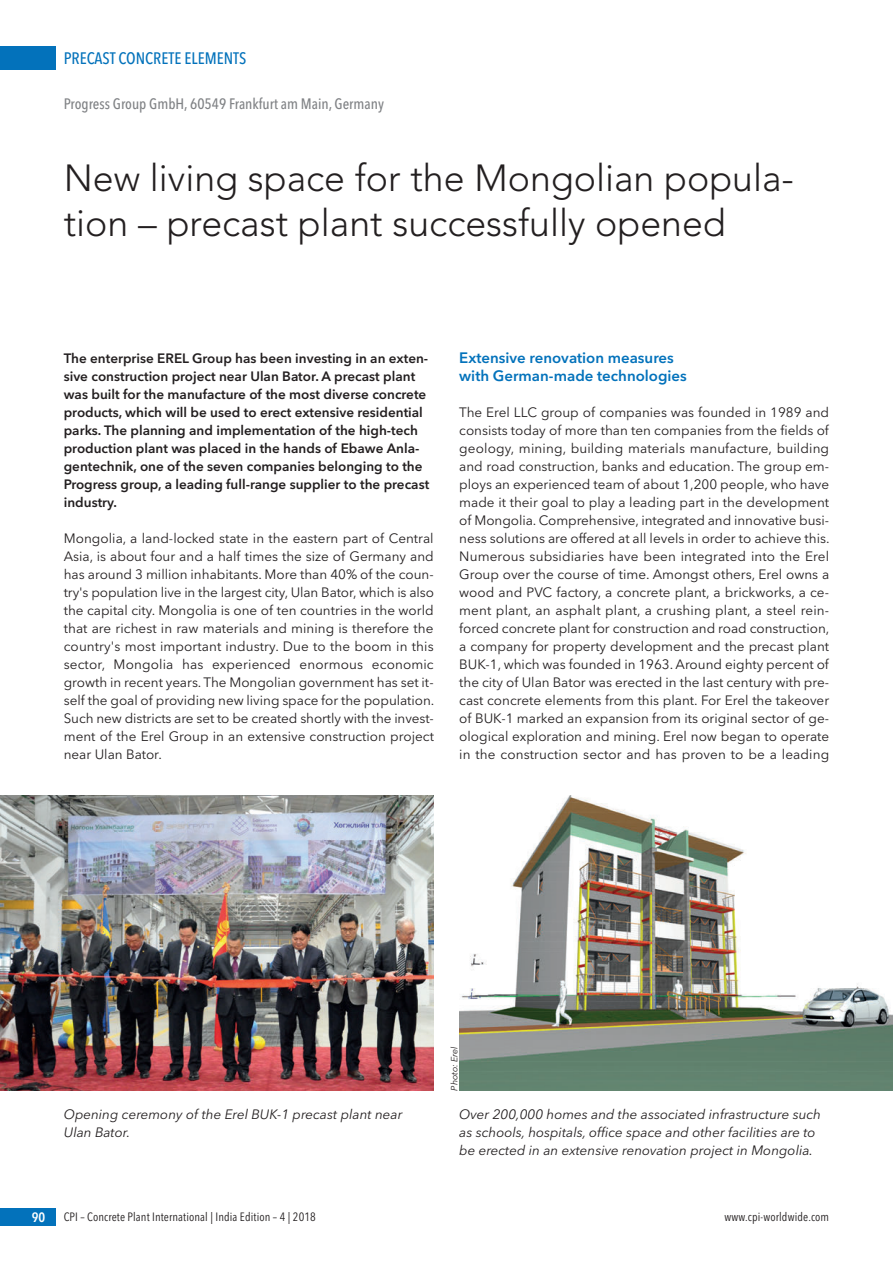
<style>
.page{position:relative;width:893px;height:1263px;background:#fff}
.page>*{position:absolute;margin:0;border:0;box-sizing:border-box;transform-origin:0 0}
.t1{font:300 37.5px/45px "Avenir";color:#231f20}
.t2{font:500 16.5px "Avenir Next Condensed";color:#0372bb}
.t3{font:600 15px/18px "Avenir Next";color:#0372bb}
.t4{font:500 15px "Avenir Next Condensed";color:#808285}
.t5{font:13.5px/18px "Avenir Next";color:#231f20;text-align:justify}
.t6{font:600 13.5px/18px "Avenir Next";color:#231f20}
.t7{font:italic 13.5px/18px "Avenir Next";color:#231f20}
.t8{font:600 13.5px "Avenir Next Condensed";color:#fff}
.t9{font:12px "Avenir Next Condensed";letter-spacing:.01em;color:#231f20}
.t10{font:italic 9px "Avenir Next";color:#231f20}
</style>
<div class="page">
<div style="left:0;top:47px;width:55px;height:23px;background:#0372bb"></div>
<div style="left:0;top:1208px;width:55px;height:18px;background:#0372bb"></div>
<img style="left:0;top:795px;width:434px;height:296px">
<img style="left:459px;top:795px;width:434px;height:296px">
<p class="t2" style="left:64px;top:51px;width:184px">PRECAST CONCRETE ELEMENTS</p>
<p class="t4" style="left:64px;top:97px;width:322px">Progress Group GmbH, 60549 Frankfurt am Main, Germany</p>
<h1 class="t1" style="left:64px;top:158px;width:732px">New living space for the Mongolian popula&shy;tion – precast plant successfully opened</h1>
<p class="t6" style="left:64px;top:350px;width:367px">The enterprise EREL Group has been investing in an exten&shy;sive construction project near Ulan Bator. A precast plant was built for the manufacture of the most diverse concrete products, which will be used to erect extensive residential parks. The planning and implementation of the high-tech production plant was placed in the hands of Ebawe Anla&shy;gentechnik, one of the seven companies belonging to the Progress group, a leading full-range supplier to the precast industry.</p>
<p class="t5" style="left:64px;top:530px;width:372px">Mongolia, a land-locked state in the eastern part of Central Asia, is about four and a half times the size of Germany and has around 3 million inhabitants. More than 40% of the coun&shy;try's population live in the largest city, Ulan Bator, which is also the capital city. Mongolia is one of ten countries in the world that are richest in raw materials and mining is therefore the country's most important industry. Due to the boom in this sector, Mongolia has experienced enormous economic growth in recent years. The Mongolian government has set it&shy;self the goal of providing new living space for the population.<br>Such new districts are set to be created shortly with the invest&shy;ment of the Erel Group in an extensive construction project near Ulan Bator.</p>
<p class="t3" style="left:459px;top:350px;width:229px">Extensive renovation measures with German-made technologies</p>
<p class="t5" style="left:459px;top:404px;width:372px">The Erel LLC group of companies was founded in 1989 and consists today of more than ten companies from the fields of geology, mining, building materials manufacture, building and road construction, banks and education. The group em&shy;ploys an experienced team of about 1,200 people, who have made it their goal to play a leading part in the development of Mongolia. Comprehensive, integrated and innovative busi&shy;ness solutions are offered at all levels in order to achieve this.<br>Numerous subsidiaries have been integrated into the Erel Group over the course of time. Amongst others, Erel owns a wood and PVC factory, a concrete plant, a brickworks, a ce&shy;ment plant, an asphalt plant, a crushing plant, a steel rein&shy;forced concrete plant for construction and road construction, a company for property development and the precast plant BUK-1, which was founded in 1963. Around eighty percent of the city of Ulan Bator was erected in the last century with pre&shy;cast concrete elements from this plant. For Erel the takeover of BUK-1 marked an expansion from its original sector of ge&shy;ological exploration and mining. Erel now began to operate in the construction sector and has proven to be a leading</p>
<p class="t10" style="left:451px;top:1091px;width:46px;rotate:-90deg">Photo: Erel</p>
<p class="t7" style="left:64px;top:1106px;width:340px">Opening ceremony of the Erel BUK-1 precast plant near<br>Ulan Bator.</p>
<p class="t7" style="left:459px;top:1106px;width:363px">Over 200,000 homes and the associated infrastructure such as schools, hospitals, office space and other facilities are to be erected in an extensive renovation project in Mongolia.</p>
<p class="t8" style="left:32px;top:1209px;width:15px">90</p>
<p class="t9" style="left:64px;top:1209px;width:254px">CPI – Concrete Plant International | India Edition – 4 | 2018</p>
<p class="t9" style="left:725px;top:1209px;width:106px">www.cpi-worldwide.com</p>
</div>
